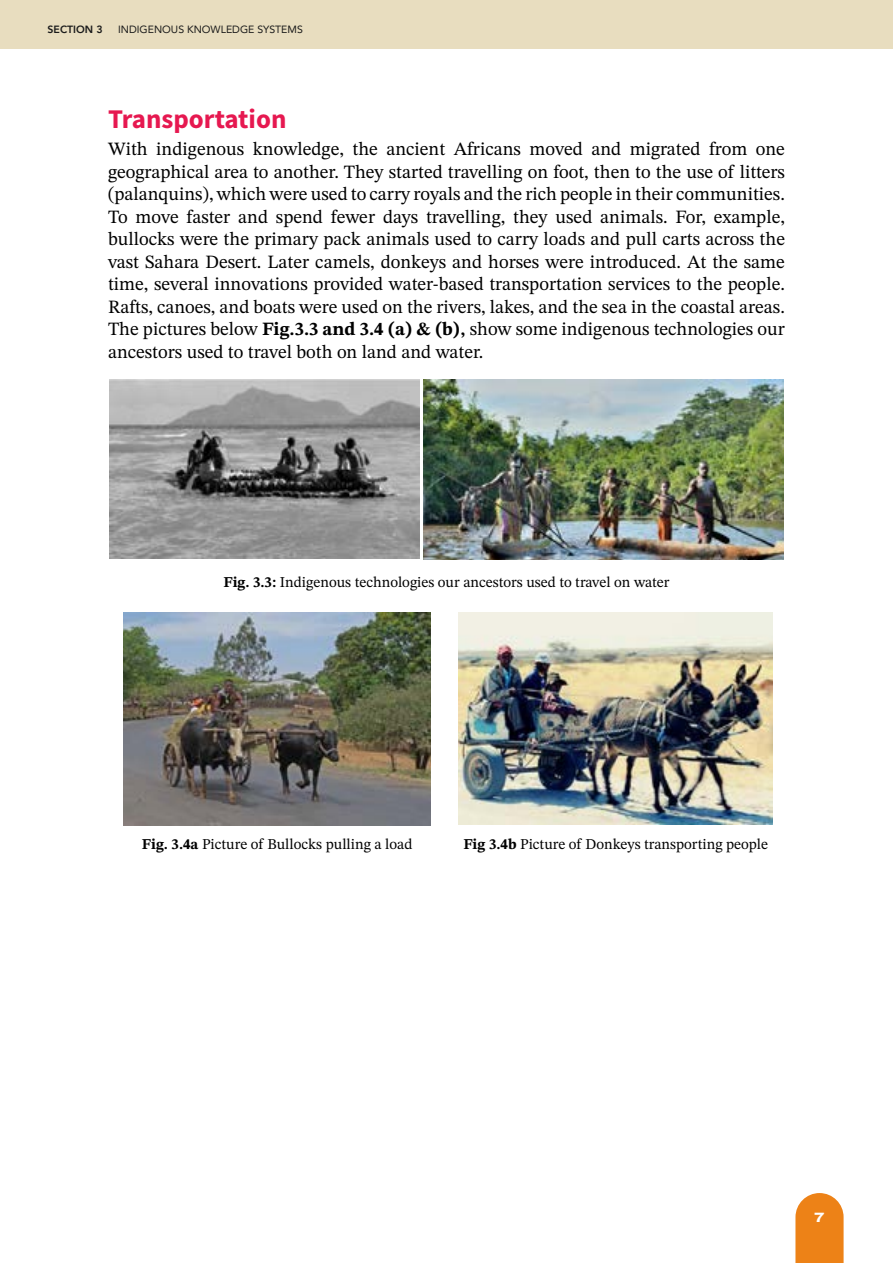
<style>
.page{position:relative;width:893px;height:1263px;background:#fff}
.page>*{position:absolute;margin:0;border:0;box-sizing:border-box;transform-origin:0 0}
.t1{font:700 27px "Source Sans Pro";color:#e61850}
.t2{font:18.75px/22.5px "STIX Two Text";color:#000;text-align:justify}
.t3{font:15px "STIX Two Text";color:#000}
.t4{font:800 13.5px "Archivo Expanded";color:#fff}
.t5{font:10.5px "Avenir";color:#1a1a1a}
.t6{font:800 10.5px "Avenir";color:#1a1a1a}
.s1{font-weight:700}
</style>
<div class="page">
<div style="left:0;top:0;width:893px;height:49px;background:#e8ddbf"></div>
<svg style="left:795px;top:1193px;width:49px;height:70px;background:#ee8d2c"></svg>
<img style="left:110px;top:380px;width:309px;height:178px">
<img style="left:424px;top:380px;width:359px;height:179px">
<img style="left:124px;top:612px;width:307px;height:213px">
<img style="left:459px;top:612px;width:313px;height:212px">
<p class="t6" style="left:48px;top:21px;width:57px">SECTION 3</p>
<p class="t5" style="left:118px;top:21px;width:186px">INDIGENOUS KNOWLEDGE SYSTEMS</p>
<h1 class="t1" style="left:108px;top:101px;width:180px">Transportation</h1>
<p class="t2" style="left:108px;top:137px;width:679px">With indigenous knowledge, the ancient Africans moved and migrated from one geographical area to another. They started travelling on foot, then to the use of litters (palanquins), which were used to carry royals and the rich people in their communities.<br>To move faster and spend fewer days travelling, they used animals. For, example, bullocks were the primary pack animals used to carry loads and pull carts across the vast Sahara Desert. Later camels, donkeys and horses were introduced. At the same time, several innovations provided water-based transportation services to the people.<br>Rafts, canoes, and boats were used on the rivers, lakes, and the sea in the coastal areas.<br>The pictures below <span class="s1">Fig.3.3 and 3.4 (a) &amp; (b),</span> show some indigenous technologies our ancestors used to travel both on land and water.</p>
<p class="t3" style="left:223px;top:571px;width:448px"><span class="s1">Fig. 3.3:</span> Indigenous technologies our ancestors used to travel on water</p>
<p class="t3" style="left:142px;top:833px;width:272px"><span class="s1">Fig. 3.4a</span> Picture of Bullocks pulling a load</p>
<p class="t3" style="left:463px;top:833px;width:306px"><span class="s1">Fig 3.4b</span> Picture of Donkeys transporting people</p>
<p class="t4" style="left:815px;top:1207px;width:11px">7</p>
</div>
